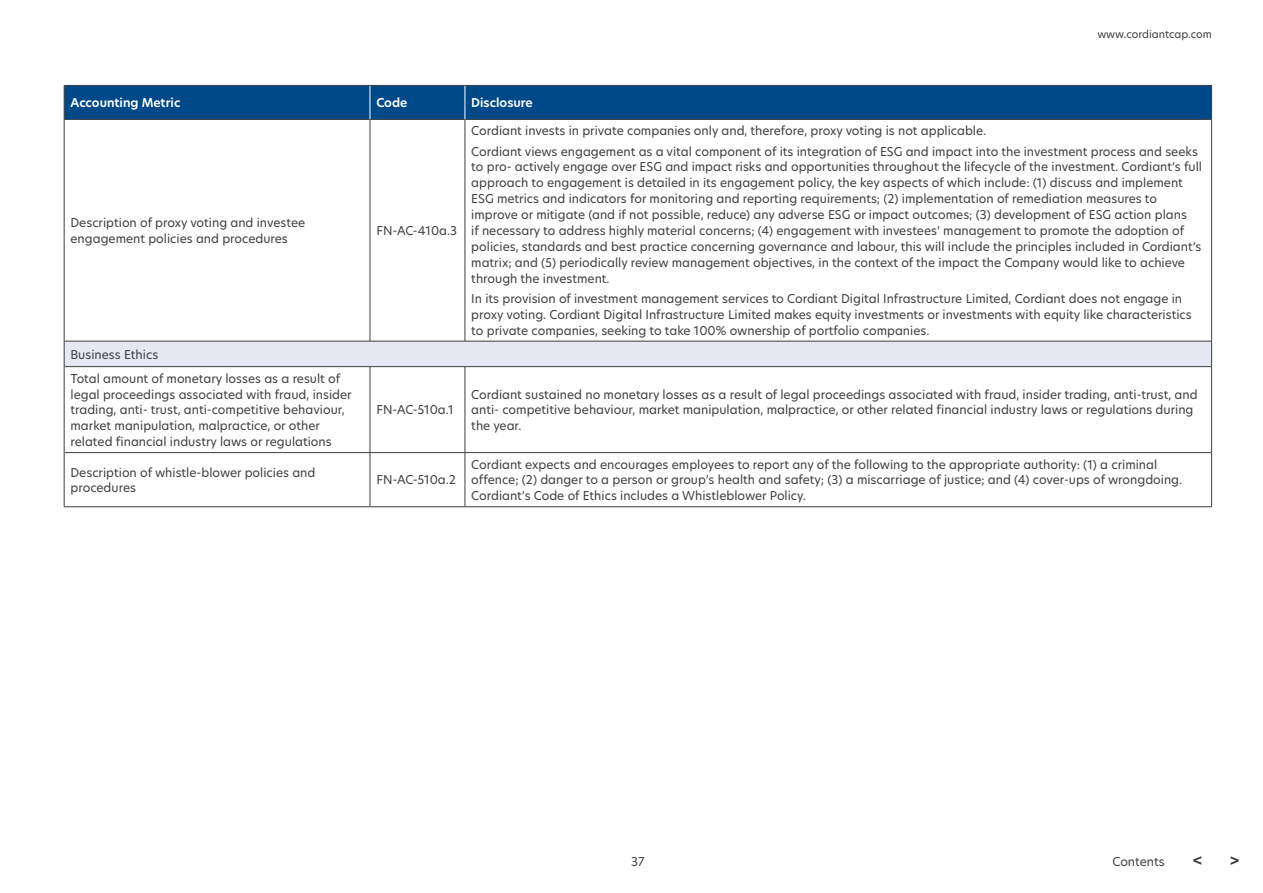
<style>
.page{position:relative;width:1263px;height:893px;background:#fff}
.page>*{position:absolute;margin:0;border:0;box-sizing:border-box;transform-origin:0 0}
.t1{font:600 15px "New Hero";color:#3f3f3e}
.t2{font:12px/15.9px "New Hero";color:#3f3f3e}
.t3{font:600 12px "New Hero";color:#fff}
.t4{font:10.5px "New Hero";color:#3f3f3e}
</style>
<div class="page">
<div style="left:65px;top:86px;width:1146px;height:33px;background:#004988"></div>
<div style="left:64px;top:341px;width:1147px;height:26px;background:#e5e7f2"></div>
<hr style="left:65px;top:452px;width:305px;height:1px;background:#3f3f3e">
<hr style="left:370px;top:452px;width:95px;height:1px;background:#3f3f3e">
<hr style="left:465px;top:452px;width:746px;height:1px;background:#3f3f3e">
<hr style="left:64px;top:85px;width:306px;height:1px;background:#3f3f3e">
<hr style="left:64px;top:86px;width:1px;height:33px;background:#3f3f3e">
<hr style="left:370px;top:85px;width:95px;height:1px;background:#3f3f3e">
<hr style="left:465px;top:85px;width:747px;height:1px;background:#3f3f3e">
<hr style="left:1211px;top:86px;width:1px;height:33px;background:#3f3f3e">
<hr style="left:64px;top:119px;width:1px;height:222px;background:#3f3f3e">
<hr style="left:1211px;top:119px;width:1px;height:222px;background:#3f3f3e">
<svg style="left:64px;top:341px;width:1px;height:26px"></svg>
<svg style="left:1211px;top:341px;width:1px;height:26px"></svg>
<hr style="left:64px;top:367px;width:1px;height:86px;background:#3f3f3e">
<hr style="left:1211px;top:367px;width:1px;height:86px;background:#3f3f3e">
<hr style="left:64px;top:453px;width:1px;height:53px;background:#3f3f3e">
<hr style="left:1211px;top:453px;width:1px;height:53px;background:#3f3f3e">
<hr style="left:64px;top:506px;width:306px;height:1px;background:#3f3f3e">
<hr style="left:370px;top:506px;width:95px;height:1px;background:#3f3f3e">
<hr style="left:465px;top:506px;width:747px;height:1px;background:#3f3f3e">
<hr style="left:65px;top:119px;width:305px;height:1px;background:#3f3f3e">
<hr style="left:370px;top:119px;width:95px;height:1px;background:#3f3f3e">
<hr style="left:370px;top:120px;width:1px;height:221px;background:#3f3f3e">
<hr style="left:465px;top:119px;width:746px;height:1px;background:#3f3f3e">
<hr style="left:465px;top:120px;width:1px;height:221px;background:#3f3f3e">
<hr style="left:65px;top:341px;width:305px;height:1px;background:#3f3f3e">
<hr style="left:370px;top:341px;width:95px;height:1px;background:#3f3f3e">
<hr style="left:465px;top:341px;width:746px;height:1px;background:#3f3f3e">
<hr style="left:65px;top:366px;width:305px;height:1px;background:#3f3f3e">
<hr style="left:370px;top:366px;width:95px;height:1px;background:#3f3f3e">
<hr style="left:370px;top:367px;width:1px;height:85px;background:#3f3f3e">
<hr style="left:465px;top:366px;width:746px;height:1px;background:#3f3f3e">
<hr style="left:465px;top:367px;width:1px;height:85px;background:#3f3f3e">
<hr style="left:370px;top:453px;width:1px;height:53px;background:#3f3f3e">
<hr style="left:465px;top:453px;width:1px;height:53px;background:#3f3f3e">
<hr style="left:370px;top:86px;width:1px;height:33px;background:#fff">
<hr style="left:465px;top:86px;width:1px;height:33px;background:#fff">
<p class="t3" style="left:71px;top:95px;width:111px">Accounting Metric</p>
<p class="t3" style="left:376px;top:95px;width:33px">Code</p>
<p class="t3" style="left:471px;top:95px;width:63px">Disclosure</p>
<p class="t4" style="left:1097px;top:27px;width:116px">www.cordiantcap.com</p>
<p class="t2" style="left:71px;top:215px;width:236px">Description of proxy voting and investee engagement policies and procedures</p>
<p class="t2" style="left:376px;top:222px;width:82px">FN-AC-410a.3</p>
<p class="t2" style="left:71px;top:346px;width:89px">Business Ethics</p>
<p class="t2" style="left:71px;top:370px;width:283px">Total amount of monetary losses as a result of legal proceedings associated with fraud, insider trading, anti- trust, anti-competitive behaviour, market manipulation, malpractice, or other related financial industry laws or regulations</p>
<p class="t2" style="left:376px;top:402px;width:79px">FN-AC-510a.1</p>
<p class="t2" style="left:71px;top:464px;width:246px">Description of whistle-blower policies and procedures</p>
<p class="t2" style="left:376px;top:472px;width:81px">FN-AC-510a.2</p>
<p class="t2" style="left:471px;top:123px;width:516px">Cordiant invests in private companies only and, therefore, proxy voting is not applicable.</p>
<p class="t2" style="left:471px;top:143px;width:732px">Cordiant views engagement as a vital component of its integration of ESG and impact into the investment process and seeks to pro- actively engage over ESG and impact risks and opportunities throughout the lifecycle of the investment. Cordiant’s full approach to engagement is detailed in its engagement policy, the key aspects of which include: (1) discuss and implement ESG metrics and indicators for monitoring and reporting requirements; (2) implementation of remediation measures to improve or mitigate (and if not possible, reduce) any adverse ESG or impact outcomes; (3) development of ESG action plans<br>if necessary to address highly material concerns; (4) engagement with investees’ management to promote the adoption of policies, standards and best practice concerning governance and labour, this will include the principles included in Cordiant’s matrix; and (5) periodically review management objectives, in the context of the impact the Company would like to achieve through the investment.</p>
<p class="t2" style="left:471px;top:290px;width:722px">In its provision of investment management services to Cordiant Digital Infrastructure Limited, Cordiant does not engage in proxy voting. Cordiant Digital Infrastructure Limited makes equity investments or investments with equity like characteristics to private companies, seeking to take 100% ownership of portfolio companies.</p>
<p class="t2" style="left:471px;top:386px;width:728px">Cordiant sustained no monetary losses as a result of legal proceedings associated with fraud, insider trading, anti-trust, and anti- competitive behaviour, market manipulation, malpractice, or other related financial industry laws or regulations during the year.</p>
<p class="t2" style="left:471px;top:456px;width:712px">Cordiant expects and encourages employees to report any of the following to the appropriate authority: (1) a criminal offence; (2) danger to a person or group’s health and safety; (3) a miscarriage of justice; and (4) cover-ups of wrongdoing.<br>Cordiant’s Code of Ethics includes a Whistleblower Policy.</p>
<p class="t2" style="left:631px;top:853px;width:15px">37</p>
<p class="t2" style="left:1112px;top:853px;width:54px">Contents</p>
<p class="t1" style="left:1193px;top:850px;width:11px">&lt;</p>
<p class="t1" style="left:1239px;top:871px;width:11px;rotate:-180deg">&lt;</p>
</div>
